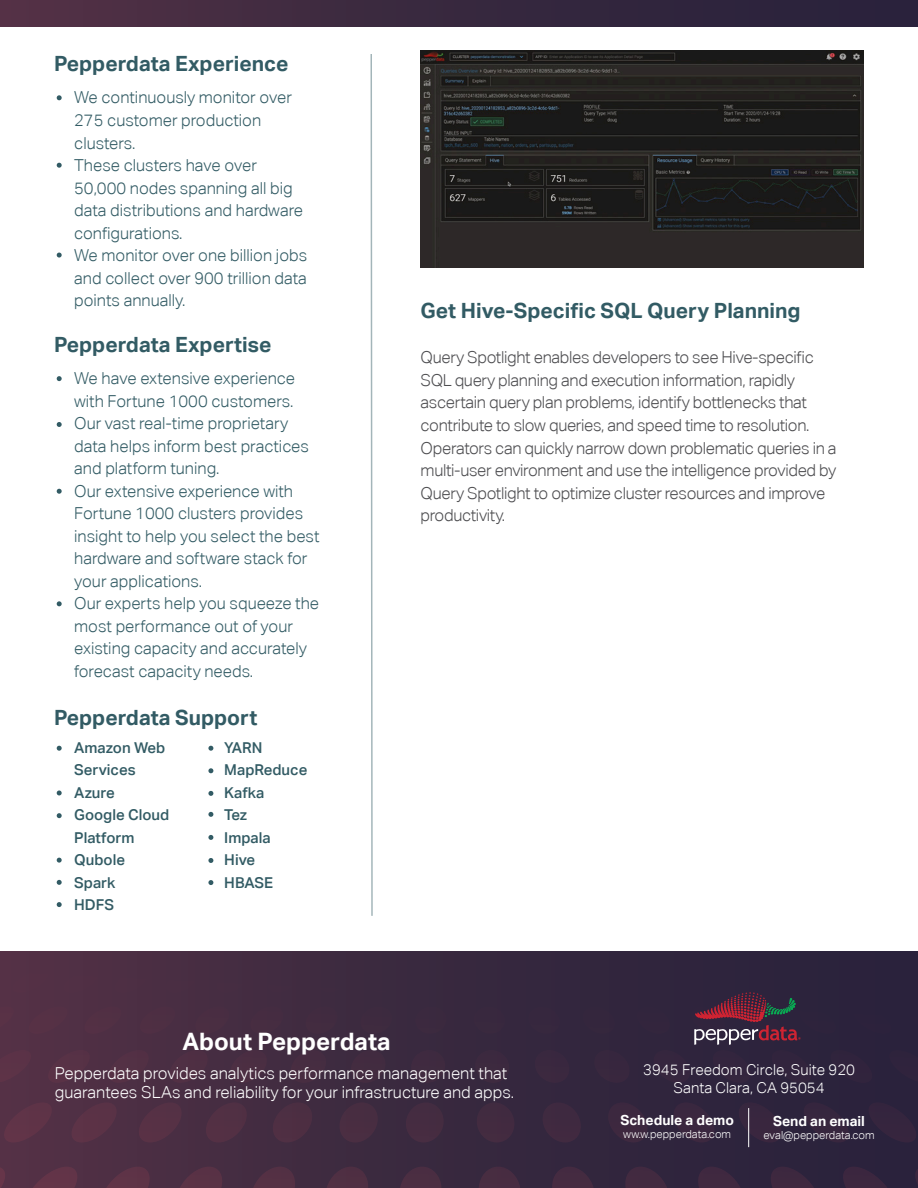
<style>
.page{position:relative;width:918px;height:1188px;background:#fff}
.page>*{position:absolute;margin:0;border:0;box-sizing:border-box;transform-origin:0 0}
.t1{font:700 24px "Aktiv Grotesk";color:#fff}
.Subhead_Main{font:700 21px "Aktiv Grotesk";color:#325b64}
.Body{font:300 16.5px/22.5px "Aktiv Grotesk";color:#325b64}
.Body_-_Main_Text{font:300 16.5px/22.5px "Aktiv Grotesk";letter-spacing:-.02em;color:#4d4d50}
.t2{font:300 16.5px/19.8px "Aktiv Grotesk";color:#fff}
.Body-2{font:500 15px/22.5px "Aktiv Grotesk";color:#325b64}
.t3{font:300 15px/18px "Aktiv Grotesk";color:#fff;text-align:center}
.t4{font:700 13.95px "Aktiv Grotesk";color:#fff}
.t5{font:300 11.1px "Aktiv Grotesk";color:#fff}
</style>
<div class="page">
<div style="left:0;top:952px;width:918px;height:236px;background:linear-gradient(to right,#503144,#24213a)"></div>
<svg style="left:10px;top:970px;width:41px;height:23px"></svg>
<svg style="left:61px;top:970px;width:40px;height:23px"></svg>
<svg style="left:112px;top:970px;width:38px;height:23px"></svg>
<svg style="left:163px;top:970px;width:37px;height:23px"></svg>
<svg style="left:214px;top:970px;width:36px;height:23px"></svg>
<svg style="left:265px;top:970px;width:34px;height:23px"></svg>
<svg style="left:316px;top:970px;width:33px;height:23px"></svg>
<svg style="left:367px;top:970px;width:31px;height:23px"></svg>
<svg style="left:418px;top:970px;width:30px;height:23px"></svg>
<svg style="left:0;top:1006px;width:16px;height:21px"></svg>
<svg style="left:26px;top:1006px;width:44px;height:28px"></svg>
<svg style="left:82px;top:1006px;width:42px;height:28px"></svg>
<svg style="left:137px;top:1006px;width:41px;height:28px"></svg>
<svg style="left:193px;top:1006px;width:39px;height:28px"></svg>
<svg style="left:248px;top:1006px;width:37px;height:28px"></svg>
<svg style="left:304px;top:1006px;width:35px;height:28px"></svg>
<svg style="left:359px;top:1006px;width:34px;height:28px"></svg>
<svg style="left:415px;top:1006px;width:32px;height:28px"></svg>
<svg style="left:0;top:1050px;width:34px;height:32px"></svg>
<div style="left:45px;top:1050px;width:48px;height:33px;background:#563145"></div>
<svg style="left:106px;top:1050px;width:45px;height:33px"></svg>
<svg style="left:167px;top:1050px;width:43px;height:33px"></svg>
<svg style="left:228px;top:1050px;width:41px;height:33px"></svg>
<svg style="left:289px;top:1050px;width:39px;height:33px"></svg>
<svg style="left:349px;top:1050px;width:38px;height:33px"></svg>
<svg style="left:410px;top:1050px;width:35px;height:33px"></svg>
<svg style="left:1px;top:1102px;width:54px;height:41px;background:#593246"></svg>
<svg style="left:68px;top:1102px;width:52px;height:41px;background:#553045"></svg>
<svg style="left:136px;top:1102px;width:49px;height:41px;background:#512f44"></svg>
<svg style="left:203px;top:1102px;width:46px;height:41px;background:#4d2e43"></svg>
<svg style="left:270px;top:1102px;width:44px;height:41px;background:#492d41"></svg>
<svg style="left:338px;top:1102px;width:41px;height:41px;background:#442c40"></svg>
<svg style="left:405px;top:1102px;width:39px;height:41px;background:#412b40"></svg>
<svg style="left:0;top:1167px;width:7px;height:21px"></svg>
<svg style="left:33px;top:1167px;width:47px;height:21px"></svg>
<svg style="left:106px;top:1167px;width:47px;height:21px"></svg>
<svg style="left:180px;top:1167px;width:45px;height:21px"></svg>
<svg style="left:253px;top:1167px;width:44px;height:21px"></svg>
<svg style="left:327px;top:1167px;width:42px;height:21px"></svg>
<svg style="left:400px;top:1167px;width:42px;height:21px"></svg>
<svg style="left:473px;top:970px;width:29px;height:23px"></svg>
<svg style="left:474px;top:1006px;width:32px;height:28px"></svg>
<svg style="left:475px;top:1050px;width:35px;height:33px"></svg>
<svg style="left:476px;top:1102px;width:39px;height:41px;background:#3e293f"></svg>
<svg style="left:541px;top:1102px;width:42px;height:41px;background:#3b283f"></svg>
<svg style="left:606px;top:1102px;width:44px;height:41px;background:#38273e"></svg>
<svg style="left:671px;top:1102px;width:46px;height:41px;background:#36253e"></svg>
<svg style="left:736px;top:1102px;width:49px;height:41px;background:#34253e"></svg>
<svg style="left:801px;top:1102px;width:51px;height:41px;background:#31243d"></svg>
<svg style="left:865px;top:1102px;width:53px;height:41px;background:#30233d"></svg>
<svg style="left:479px;top:1167px;width:41px;height:21px"></svg>
<svg style="left:552px;top:1167px;width:42px;height:21px"></svg>
<svg style="left:624px;top:1167px;width:43px;height:21px"></svg>
<svg style="left:696px;top:1167px;width:45px;height:21px"></svg>
<svg style="left:768px;top:1167px;width:46px;height:21px"></svg>
<svg style="left:840px;top:1167px;width:48px;height:21px"></svg>
<svg style="left:914px;top:1169px;width:4px;height:16px"></svg>
<div style="left:0;top:0;width:918px;height:26px;background:linear-gradient(to right,#503144,#24213a)"></div>
<div style="left:522px;top:970px;width:396px;height:113px;background:#30243d"></div>
<hr style="left:748px;top:1108px;width:1px;height:39px;background:#fff">
<svg style="left:57px;top:95px;width:5px;height:5px"></svg>
<svg style="left:57px;top:163px;width:5px;height:5px"></svg>
<svg style="left:57px;top:253px;width:5px;height:5px"></svg>
<svg style="left:57px;top:376px;width:5px;height:5px"></svg>
<svg style="left:57px;top:422px;width:5px;height:5px"></svg>
<svg style="left:57px;top:489px;width:5px;height:5px"></svg>
<svg style="left:57px;top:601px;width:5px;height:5px"></svg>
<svg style="left:57px;top:746px;width:5px;height:5px"></svg>
<svg style="left:208px;top:746px;width:5px;height:5px"></svg>
<svg style="left:208px;top:768px;width:5px;height:5px"></svg>
<svg style="left:208px;top:791px;width:5px;height:5px"></svg>
<svg style="left:208px;top:812px;width:5px;height:5px"></svg>
<svg style="left:208px;top:835px;width:5px;height:5px"></svg>
<svg style="left:208px;top:858px;width:5px;height:5px"></svg>
<svg style="left:57px;top:791px;width:5px;height:4px"></svg>
<svg style="left:57px;top:813px;width:5px;height:5px"></svg>
<svg style="left:57px;top:858px;width:5px;height:5px"></svg>
<svg style="left:57px;top:880px;width:5px;height:5px"></svg>
<svg style="left:57px;top:902px;width:5px;height:5px"></svg>
<svg style="left:208px;top:880px;width:5px;height:5px"></svg>
<svg style="left:370px;top:54px;width:3px;height:862px"></svg>
<img style="left:421px;top:50px;width:443px;height:218px">
<p class="Subhead_Main" style="left:54px;top:51px;width:236px">Pepperdata Experience</p>
<p class="Body" style="left:74px;top:86px;width:219px">We continuously monitor over<br>275 customer production clusters.</p>
<p class="Body" style="left:74px;top:154px;width:230px">These clusters have over<br>50,000 nodes spanning all big data distributions and hardware configurations.</p>
<p class="Body" style="left:74px;top:244px;width:235px;text-align:justify">We monitor over one billion jobs and collect over 900 trillion data points annually.</p>
<p class="Subhead_Main" style="left:54px;top:332px;width:219px">Pepperdata Expertise</p>
<p class="Body" style="left:74px;top:367px;width:222px">We have extensive experience with Fortune 1000 customers.</p>
<p class="Body" style="left:74px;top:412px;width:236px">Our vast real-time proprietary data helps inform best practices and platform tuning.</p>
<p class="Body" style="left:74px;top:480px;width:247px">Our extensive experience with<br>Fortune 1000 clusters provides insight to help you select the best hardware and software stack for your applications.</p>
<p class="Body" style="left:74px;top:592px;width:247px">Our experts help you squeeze the most performance out of your existing capacity and accurately forecast capacity needs.</p>
<p class="Subhead_Main" style="left:54px;top:705px;width:205px">Pepperdata Support</p>
<p class="Body-2" style="left:74px;top:736px;width:93px">Amazon Web<br>Services</p>
<p class="Body-2" style="left:74px;top:781px;width:42px">Azure</p>
<p class="Body-2" style="left:74px;top:803px;width:97px">Google Cloud<br>Platform</p>
<p class="Body-2" style="left:74px;top:848px;width:52px">Qubole</p>
<p class="Body-2" style="left:74px;top:871px;width:43px">Spark</p>
<p class="Body-2" style="left:74px;top:893px;width:41px">HDFS</p>
<p class="Body-2" style="left:224px;top:736px;width:40px">YARN</p>
<p class="Body-2" style="left:224px;top:758px;width:85px">MapReduce</p>
<p class="Body-2" style="left:224px;top:781px;width:41px">Kafka</p>
<p class="Body-2" style="left:224px;top:803px;width:24px">Tez</p>
<p class="Body-2" style="left:224px;top:826px;width:48px">Impala</p>
<p class="Body-2" style="left:224px;top:848px;width:32px">Hive</p>
<p class="Body-2" style="left:224px;top:871px;width:50px">HBASE</p>
<p class="Subhead_Main" style="left:421px;top:297px;width:382px">Get Hive-Specific SQL Query Planning</p>
<p class="Body_-_Main_Text" style="left:421px;top:346px;width:417px">Query Spotlight enables developers to see Hive-specific SQL query planning and execution information, rapidly ascertain query plan problems, identify bottlenecks that contribute to slow queries, and speed time to resolution.<br>Operators can quickly narrow down problematic queries in a multi-user environment and use the intelligence provided by Query Spotlight to optimize cluster resources and improve productivity.</p>
<p class="t1" style="left:182px;top:1026px;width:210px">About Pepperdata</p>
<p class="t2" style="left:55px;top:1063px;width:461px">Pepperdata provides analytics performance management that guarantees SLAs and reliability for your infrastructure and apps.</p>
<p class="t3" style="left:643px;top:1061px;width:213px">3945 Freedom Circle, Suite 920<br>Santa Clara, CA 95054</p>
<p class="t4" style="left:620px;top:1111px;width:115px">Schedule a demo</p>
<p class="t5" style="left:623px;top:1128px;width:109px">ww.w.pepperdata.com</p>
<p class="t4" style="left:773px;top:1112px;width:93px">Send an email</p>
<p class="t5" style="left:763px;top:1129px;width:113px">eval@pepperdata.com</p>
</div>
